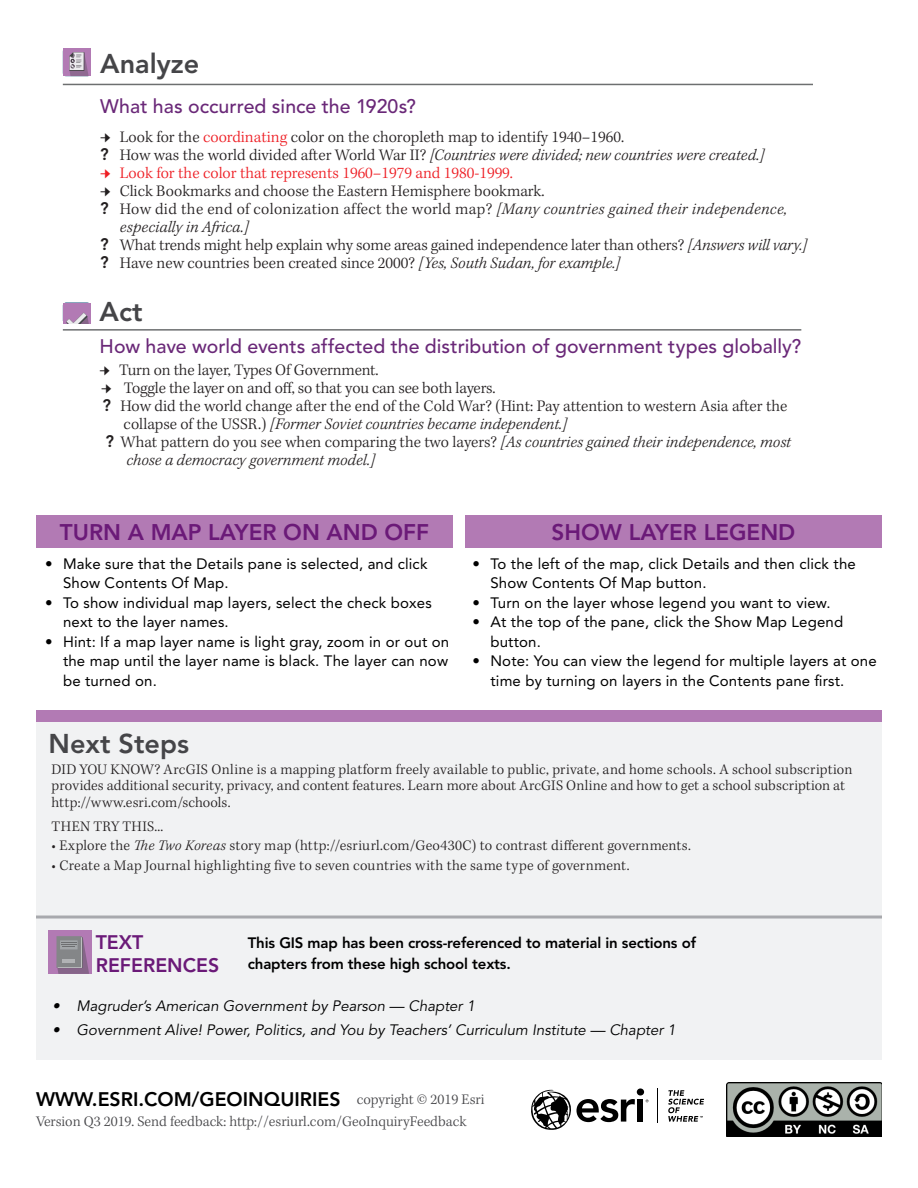
<style>
.page{position:relative;width:918px;height:1188px;background:#fff}
.page>*{position:absolute;margin:0;border:0;box-sizing:border-box;transform-origin:0 0}
.Content_Head{font:800 27px "Avenir LT Std";color:#454548}
.Next_Steps{font:800 27px "Avenir LT Std";color:#454548}
.t1{font:800 22.5px "Avenir LT Std";color:#6b1a78}
.Content_Subhead{font:500 19.5px "Avenir LT Std";color:#6a2878}
.t2{font:800 19.5px "Avenir LT Std";color:#000}
.t3{font:800 19.5px/23.4px "Avenir LT Std";color:#6b1a78}
.t4{font:300 16.5px/18px "Kepler Std";letter-spacing:-.005em;color:#231f20}
.t5{font:italic 300 16.5px/18px "Kepler Std";color:#231f20}
.t6{font:300 16.5px "Kepler Std";color:#ee1d23}
.t7{font:15px/19.5px "Avenir LT Std";letter-spacing:.01em;color:#000}
.Kepler_bullet_pp{font:300 15px/16.5px "Kepler Std";letter-spacing:.015em;color:#231f20}
.t8{font:italic 15px "Avenir LT Std";color:#000}
.Content_Head-2{font:800 15px/21px "Avenir LT Std";letter-spacing:-.01em;color:#000}
.Content_Head-3{font:300 15px "Kepler Std";color:#454548}
.s1{color:#ee1d23}
.s2{font-family:"Avenir LT Std";font-weight:800;font-style:normal}
.s3{font-style:normal}
.s4{font-family:"Avenir LT Std";font-weight:800}
.s5{font-style:italic}
</style>
<div class="page">
<hr style="left:63px;top:84px;width:750px;height:1px;background:#6d6f70">
<hr style="left:63px;top:329px;width:738px;height:2px;background:#6d6f70">
<div style="left:36px;top:710px;width:846px;height:350px;background:#f1f2f3"></div>
<div style="left:36px;top:710px;width:846px;height:12px;background:#b27ab4"></div>
<div style="left:638px;top:1100px;width:5px;height:22px;background:#000"></div>
<div style="left:637px;top:1088px;width:7px;height:8px;background:#000;border-radius:50%"></div>
<hr style="left:657px;top:1088px;width:1px;height:35px;background:#000">
<svg style="left:668px;top:1090px;width:36px;height:32px"></svg>
<svg style="left:531px;top:1089px;width:104px;height:41px"></svg>
<img style="left:726px;top:1082px;width:156px;height:55px">
<div style="left:465px;top:515px;width:417px;height:32px;background:#b27ab4"></div>
<div style="left:36px;top:515px;width:417px;height:32px;background:#b27ab4"></div>
<div style="left:48px;top:931px;width:43px;height:43px;background:#b27ab4"></div>
<hr style="left:81px;top:936px;width:1px;height:31px;background:#383b3d">
<div style="left:56px;top:936px;width:25px;height:31px;background:#8b848f"></div>
<svg style="left:56px;top:937px;width:33px;height:37px"></svg>
<hr style="left:36px;top:916px;width:846px;height:3px;background:#a8a9ad">
<div style="left:63px;top:48px;width:28px;height:28px;background:#b27ab4"></div>
<svg style="left:69px;top:52px;width:20px;height:24px"></svg>
<div style="left:63px;top:303px;width:27px;height:21px;background:#b27ab4"></div>
<svg style="left:66px;top:312px;width:23px;height:12px"></svg>
<p class="Content_Head" style="left:100px;top:48px;width:101px">Analyze</p>
<p class="Content_Subhead" style="left:100px;top:95px;width:317px">What has occurred since the 1920s?</p>
<p class="t4" style="left:120px;top:129px;width:506px">Look for the <span class="s1">coordinating</span> color on the choropleth map to identify 1940–1960.</p>
<p class="t5" style="left:100px;top:147px;width:666px"><span class="s2">?</span> <span class="s3">How was the world divided after World War II?</span> [Countries were divided; new countries were created.]</p>
<p class="t6" style="left:120px;top:164px;width:395px">Look for the color that represents 1960–1979 and 1980-1999.</p>
<p class="t4" style="left:120px;top:183px;width:426px">Click Bookmarks and choose the Eastern Hemisphere bookmark.</p>
<p class="t5" style="left:120px;top:201px;width:669px;text-indent:-20px"><span class="s2">?</span> <span class="s3">How did the end of colonization affect the world map?</span> [Many countries gained their independence, especially in Africa.]</p>
<p class="t4" style="left:100px;top:237px;width:709px"><span class="s4">?</span> What trends might help explain why some areas gained independence later than others? <span class="s5">[Answers will vary.]</span></p>
<p class="t4" style="left:100px;top:255px;width:522px"><span class="s4">?</span> Have new countries been created since 2000? <span class="s5">[Yes, South Sudan, for example.]</span></p>
<p class="Content_Head" style="left:100px;top:296px;width:45px">Act</p>
<p class="Content_Subhead" style="left:100px;top:335px;width:703px">How have world events affected the distribution of government types globally?</p>
<p class="t4" style="left:119px;top:362px;width:261px">Turn on the layer, Types Of Government.</p>
<p class="t4" style="left:124px;top:380px;width:373px">Toggle the layer on and off, so that you can see both layers.</p>
<p class="t4" style="left:124px;top:398px;width:665px;text-indent:-21px"><span class="s4">?</span> How did the world change after the end of the Cold War? (Hint: Pay attention to western Asia after the collapse of the USSR.) <span class="s5">[Former Soviet countries became independent.]</span></p>
<p class="t5" style="left:127px;top:434px;width:666px;text-indent:-21px"><span class="s2">?</span> <span class="s3">What pattern do you see when comparing the two layers?</span> [As countries gained their independence, most chose a democracy government model.]</p>
<p class="t1" style="left:60px;top:519px;width:371px">TURN A MAP LAYER ON AND OFF</p>
<p class="t1" style="left:552px;top:519px;width:245px">SHOW LAYER LEGEND</p>
<p class="t7" style="left:63px;top:554px;width:366px;text-indent:-18px">• Make sure that the Details pane is selected, and click<br>Show Contents Of Map.</p>
<p class="t7" style="left:63px;top:593px;width:370px;text-indent:-18px">• To show individual map layers, select the check boxes next to the layer names.</p>
<p class="t7" style="left:63px;top:632px;width:388px;text-align:justify;text-indent:-18px">• Hint: If a map layer name is light gray, zoom in or out on the map until the layer name is black. The layer can now be turned on.</p>
<p class="t7" style="left:490px;top:554px;width:367px;text-indent:-18px">• To the left of the map, click Details and then click the<br>Show Contents Of Map button.</p>
<p class="t7" style="left:472px;top:593px;width:360px">• Turn on the layer whose legend you want to view.</p>
<p class="t7" style="left:490px;top:612px;width:354px;text-indent:-18px">• At the top of the pane, click the Show Map Legend button.</p>
<p class="t7" style="left:490px;top:651px;width:388px;text-indent:-18px">• Note: You can view the legend for multiple layers at one time by turning on layers in the Contents pane first.</p>
<p class="Next_Steps" style="left:49px;top:728px;width:142px">Next Steps</p>
<p class="Kepler_bullet_pp" style="left:52px;top:761px;width:802px">DID YOU KNOW? ArcGIS Online is a mapping platform freely available to public, private, and home schools. A school subscription provides additional security, privacy, and content features. Learn more about ArcGIS Online and how to get a school subscription at http://www.esri.com/schools.</p>
<p class="Kepler_bullet_pp" style="left:52px;top:818px;width:113px">THEN TRY THIS...</p>
<p class="Kepler_bullet_pp" style="left:52px;top:838px;width:641px">• Explore the <span class="s5">The Two Koreas</span> story map (http://esriurl.com/Geo430C) to contrast different governments.</p>
<p class="Kepler_bullet_pp" style="left:52px;top:857px;width:579px">• Create a Map Journal highlighting five to seven countries with the same type of government.</p>
<p class="t3" style="left:96px;top:930px;width:125px">TEXT<br>REFERENCES</p>
<p class="t8" style="left:52px;top:997px;width:424px">• Magruder’s American Government by Pearson — Chapter 1</p>
<p class="t8" style="left:52px;top:1021px;width:625px">• Government Alive! Power, Politics, and You by Teachers’ Curriculum Institute — Chapter 1</p>
<p class="Content_Head-2" style="left:248px;top:933px;width:450px">This GIS map has been cross-referenced to material in sections of chapters from these high school texts.</p>
<p class="t2" style="left:36px;top:1088px;width:306px">WWW.ESRI.COM/GEOINQUIRIES</p>
<p class="Content_Head-3" style="left:36px;top:1113px;width:432px">Version Q3 2019. Send feedback: http://esriurl.com/GeoInquiryFeedback</p>
<p class="Content_Head-3" style="left:357px;top:1091px;width:129px">copyright © 2019 Esri</p>
</div>
